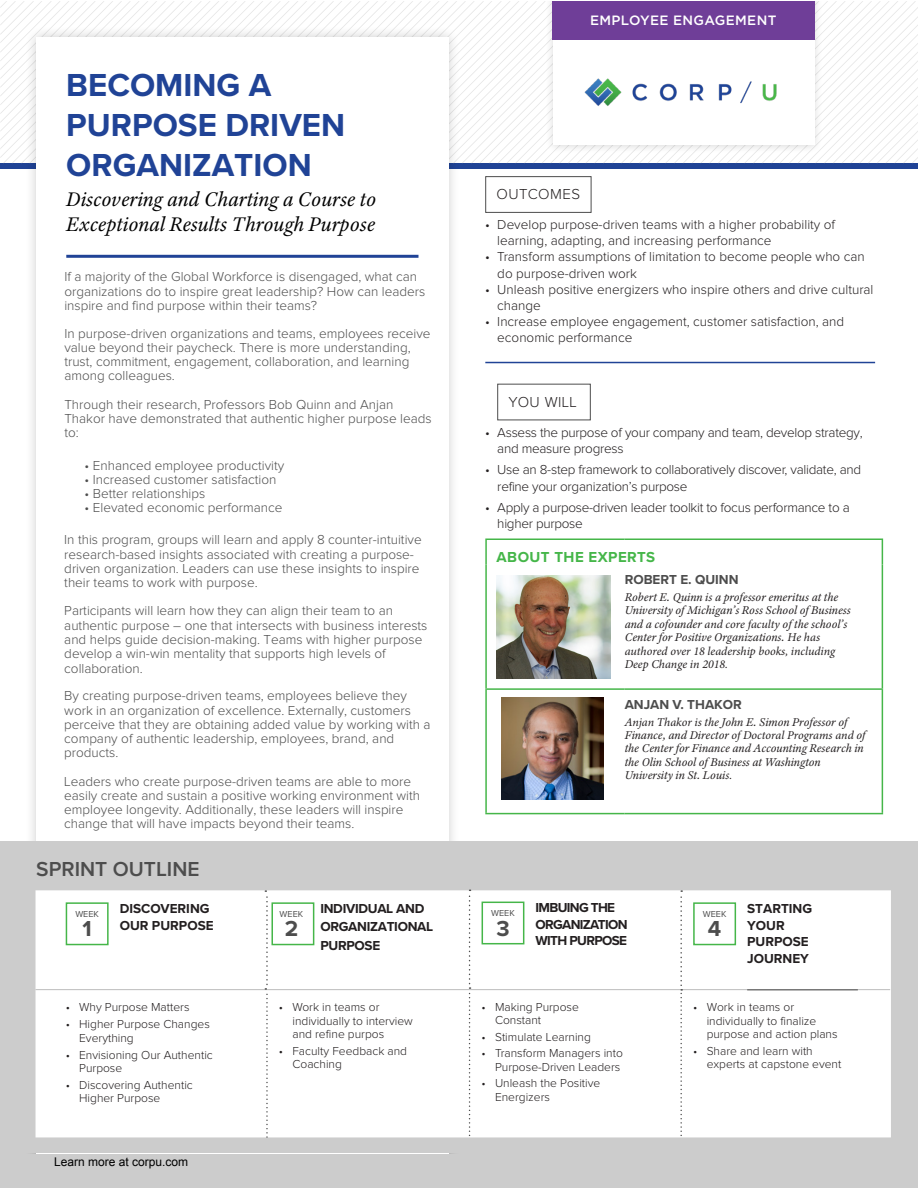
<style>
.page{position:relative;width:918px;height:1188px;background:#fff}
.page>*{position:absolute;margin:0;border:0;box-sizing:border-box;transform-origin:0 0}
.t1{font:700 33px/39.6px "Proxima Nova";color:#204396}
.t2{font:700 22.5px "Proxima Nova";color:#4d4d4d}
.t3{font:italic 21px/25.2px "Adobe Text Pro";color:#000}
.t4{font:600 21px "Proxima Nova";color:#4d4d4d}
.t5{font:300 15px "Proxima Nova";letter-spacing:.03em;color:#231f20}
.t6{font:700 15px "Proxima Nova";letter-spacing:.03em;color:#45b649}
.t7{font:300 13.5px/14.2px "Proxima Nova";color:#4d4d4d}
.t8{font:300 13.5px/16.2px "Proxima Nova";color:#231f20}
.t9{font:300 13.5px/16.5px "Proxima Nova";letter-spacing:-.02em;color:#231f20}
.t10{font:700 13.5px/16.5px "Proxima Nova";color:#231f20}
.t11{font:700 13.5px/18.6px "Proxima Nova";letter-spacing:-.02em;color:#231f20}
.t12{font:700 13.5px/16.5px "Proxima Nova";letter-spacing:-.05em;color:#231f20}
.t13{font:700 13.5px "Proxima Nova";color:#4d4d4d}
.t14{font:500 13.5px "Gotham";letter-spacing:.025em;color:#fff}
.t15{font:300 12px/13.5px "Proxima Nova";color:#231f20}
.t16{font:italic 12px/13.5px "Adobe Text Pro";color:#231f20}
.t17{font:italic 12px/13.5px "Minion Pro";color:#231f20}
.t18{font:12px "Arial";color:#000}
.t19{font:9px "Proxima Nova";color:#4d4d4d}
.s1{font-family:"Minion Pro"}
</style>
<div class="page">
<div style="left:0;top:1153px;width:918px;height:35px;background:#ccc"></div>
<div style="left:0;top:163px;width:918px;height:6px;background:#204396"></div>
<div style="left:24px;top:26px;width:437px;height:1127px;background:#000;opacity:.2"></div>
<div style="left:36px;top:37px;width:412px;height:1116px;background:#fff"></div>
<hr style="left:66px;top:255px;width:352px;height:3px;background:#204396">
<div style="left:0;top:841px;width:918px;height:312px;background:#ccc"></div>
<svg style="left:0;top:1px;width:918px;height:162px"></svg>
<div style="left:552px;top:1px;width:262px;height:39px;background:#6f3e98"></div>
<div style="left:562px;top:85px;width:245px;height:50px;background:#fff"></div>
<img style="left:585px;top:65px;width:194px;height:41px">
<div style="left:485px;top:176px;width:106px;height:37px;border:1px solid #4d4d4d"></div>
<div style="left:497px;top:384px;width:94px;height:36px;border:1px solid #4d4d4d"></div>
<hr style="left:485px;top:538px;width:140px;height:2px;background:#45b649">
<hr style="left:625px;top:538px;width:258px;height:2px;background:#45b649">
<hr style="left:485px;top:688px;width:140px;height:2px;background:#45b649">
<hr style="left:625px;top:688px;width:258px;height:2px;background:#45b649">
<hr style="left:485px;top:813px;width:140px;height:1px;background:#45b649">
<hr style="left:625px;top:813px;width:258px;height:1px;background:#45b649">
<hr style="left:485px;top:540px;width:2px;height:25px;background:#45b649">
<svg style="left:882px;top:540px;width:1px;height:25px"></svg>
<hr style="left:485px;top:565px;width:2px;height:123px;background:#45b649">
<hr style="left:882px;top:565px;width:1px;height:123px;background:#45b649">
<hr style="left:485px;top:690px;width:2px;height:123px;background:#45b649">
<hr style="left:882px;top:690px;width:1px;height:123px;background:#45b649">
<img style="left:497px;top:575px;width:114px;height:104px">
<hr style="left:485px;top:362px;width:390px;height:1px;background:#204396">
<div style="left:36px;top:890px;width:855px;height:247px;background:#fff"></div>
<svg style="left:265px;top:890px;width:3px;height:247px"></svg>
<svg style="left:469px;top:890px;width:2px;height:245px"></svg>
<hr style="left:747px;top:990px;width:111px;height:1px;background:#4d4d4d">
<hr style="left:36px;top:989px;width:854px;height:1px;background:#4d4d4d">
<svg style="left:680px;top:890px;width:2px;height:245px"></svg>
<div style="left:66px;top:903px;width:42px;height:42px;background:#fff"></div>
<div style="left:66px;top:902px;width:43px;height:43px;border:2px solid #45b649"></div>
<div style="left:274px;top:903px;width:41px;height:42px;background:#fff"></div>
<div style="left:271px;top:902px;width:43px;height:43px;border:2px solid #45b649"></div>
<div style="left:482px;top:902px;width:42px;height:42px;background:#fff"></div>
<div style="left:482px;top:902px;width:42px;height:42px;border:2px solid #45b649"></div>
<div style="left:694px;top:903px;width:41px;height:42px;background:#fff"></div>
<div style="left:693px;top:902px;width:43px;height:43px;border:2px solid #45b649"></div>
<img style="left:502px;top:697px;width:101px;height:102px">
<h1 class="t1" style="left:66px;top:65px;width:280px">BECOMING A<br>PURPOSE DRIVEN<br>ORGANIZATION</h1>
<h3 class="t3" style="left:66px;top:187px;width:312px">Discovering and Charting a Course to<br>Exceptional Results Through Purpose</h3>
<p class="t7" style="left:64px;top:270px;width:362px">If a majority of the Global Workforce is disengaged, what can organizations do to inspire great leadership? How can leaders inspire and find purpose within their teams?</p>
<p class="t7" style="left:64px;top:327px;width:368px">In purpose-driven organizations and teams, employees receive value beyond their paycheck. There is more understanding, trust, commitment, engagement, collaboration, and learning among colleagues.</p>
<p class="t7" style="left:64px;top:398px;width:369px">Through their research, Professors Bob Quinn and Anjan<br>Thakor have demonstrated that authentic higher purpose leads to:</p>
<p class="t7" style="left:85px;top:459px;width:201px">• Enhanced employee productivity</p>
<p class="t7" style="left:85px;top:473px;width:193px">• Increased customer satisfaction</p>
<p class="t7" style="left:85px;top:487px;width:122px">• Better relationships</p>
<p class="t7" style="left:85px;top:501px;width:199px">• Elevated economic performance</p>
<p class="t7" style="left:64px;top:533px;width:359px">In this program, groups will learn and apply 8 counter-intuitive research-based insights associated with creating a purpose&shy;driven organization. Leaders can use these insights to inspire their teams to work with purpose.</p>
<p class="t7" style="left:64px;top:604px;width:365px">Participants will learn how they can align their team to an authentic purpose – one that intersects with business interests and helps guide decision-making. Teams with higher purpose develop a win-win mentality that supports high levels of collaboration.</p>
<p class="t7" style="left:64px;top:689px;width:368px">By creating purpose-driven teams, employees believe they work in an organization of excellence. Externally, customers perceive that they are obtaining added value by working with a company of authentic leadership, employees, brand, and products.</p>
<p class="t7" style="left:64px;top:775px;width:357px">Leaders who create purpose-driven teams are able to more easily create and sustain a positive working environment with employee longevity. Additionally, these leaders will inspire change that will have impacts beyond their teams.</p>
<h3 class="t4" style="left:36px;top:857px;width:165px">SPRINT OUTLINE</h3>
<p class="t14" style="left:590px;top:11px;width:188px">EMPLOYEE ENGAGEMENT</p>
<p class="t5" style="left:497px;top:187px;width:85px">OUTCOMES</p>
<p class="t8" style="left:497px;top:217px;width:339px;text-indent:-12px">• Develop purpose-driven teams with a higher probability of learning, adapting, and increasing performance</p>
<p class="t8" style="left:497px;top:249px;width:369px;text-indent:-12px">• Transform assumptions of limitation to become people who can do purpose-driven work</p>
<p class="t8" style="left:497px;top:282px;width:378px;text-indent:-12px">• Unleash positive energizers who inspire others and drive cultural change</p>
<p class="t8" style="left:497px;top:314px;width:348px;text-indent:-12px">• Increase employee engagement, customer satisfaction, and economic performance</p>
<p class="t5" style="left:509px;top:395px;width:70px">YOU WILL</p>
<p class="t9" style="left:497px;top:425px;width:367px;text-indent:-12px">• Assess the purpose of your company and team, develop strategy, and measure progress</p>
<p class="t9" style="left:497px;top:462px;width:365px;text-indent:-12px">• Use an 8-step framework to collaboratively discover, validate, and refine your organization’s purpose</p>
<p class="t9" style="left:497px;top:500px;width:354px;text-indent:-12px">• Apply a purpose-driven leader toolkit to focus performance to a higher purpose</p>
<p class="t6" style="left:497px;top:545px;width:160px">ABOUT THE EXPERTS</p>
<p class="t13" style="left:625px;top:570px;width:116px">ROBERT E. QUINN</p>
<p class="t16" style="left:625px;top:590px;width:228px">Robert E. Quinn is a professor emeritus at the University of Michigan’s Ross School of Business and a cofounder <span class="s1">and core faculty</span> of the school’s Center for Positive Organizations. <span class="s1">He has</span></p>
<p class="t17" style="left:625px;top:644px;width:212px">authored over 18 leadership books, including<br>Deep Change in 2018.</p>
<p class="t13" style="left:625px;top:694px;width:119px">ANJAN V. THAKOR</p>
<p class="t16" style="left:625px;top:715px;width:242px">A<span class="s1">njan Thakor is</span> the John E. Simon Professor of Finance, and Director <span class="s1">of Doctoral Programs and</span> of the Center for Finance and Accounting Research in the Olin School of Business at Washington University in St. Louis<span class="s1">.</span></p>
<p class="t19" style="left:75px;top:907px;width:25px">WEEK</p>
<h2 class="t2" style="left:83px;top:912px;width:11px">1</h2>
<p class="t10" style="left:120px;top:900px;width:95px">DISCOVERING<br>OUR PURPOSE</p>
<p class="t19" style="left:280px;top:907px;width:25px">WEEK</p>
<h2 class="t2" style="left:285px;top:912px;width:15px">2</h2>
<p class="t11" style="left:320px;top:899px;width:114px">INDIVIDUAL AND<br>ORGANIZATIONAL<br>PURPOSE</p>
<p class="t19" style="left:491px;top:906px;width:25px">WEEK</p>
<h2 class="t2" style="left:496px;top:911px;width:15px">3</h2>
<p class="t12" style="left:536px;top:899px;width:94px">IMBUING THE<br>ORGANIZATION<br>WITH PURPOSE</p>
<p class="t19" style="left:703px;top:907px;width:25px">WEEK</p>
<h2 class="t2" style="left:708px;top:912px;width:15px">4</h2>
<p class="t10" style="left:747px;top:900px;width:66px">STARTING<br>YOUR<br>PURPOSE<br>JOURNEY</p>
<p class="t15" style="left:66px;top:1001px;width:125px">• Why Purpose Matters</p>
<p class="t15" style="left:79px;top:1017px;width:132px;line-height:14.4px;text-indent:-14px">• Higher Purpose Changes<br>Everything</p>
<p class="t15" style="left:79px;top:1049px;width:135px;text-indent:-14px">• Envisioning Our Authentic<br>Purpose</p>
<p class="t15" style="left:79px;top:1079px;width:115px;text-indent:-14px">• Discovering Authentic<br>Higher Purpose</p>
<p class="t18" style="left:54px;top:1154px;width:136px">Learn more at corpu.com</p>
<p class="t15" style="left:292px;top:1001px;width:122px;text-indent:-14px">• Work in teams or individually to interview and refine purpos</p>
<p class="t15" style="left:292px;top:1045px;width:116px;text-indent:-14px">• Faculty Feedback and<br>Coaching</p>
<p class="t15" style="left:495px;top:1000px;width:85px;text-indent:-14px">• Making Purpose<br>Constant</p>
<p class="t15" style="left:482px;top:1030px;width:111px">• Stimulate Learning</p>
<p class="t15" style="left:482px;top:1047px;width:143px;text-align:right">• Transform Managers into<br>Purpose-Driven Leaders</p>
<p class="t15" style="left:495px;top:1077px;width:107px;text-indent:-14px">• Unleash the Positive<br>Energizers</p>
<p class="t15" style="left:707px;top:1001px;width:132px;text-indent:-14px">• Work in teams or individually to finalize purpose and action plans</p>
<p class="t15" style="left:707px;top:1045px;width:136px;text-indent:-14px">• Share and learn with experts at capstone event</p>
</div>
